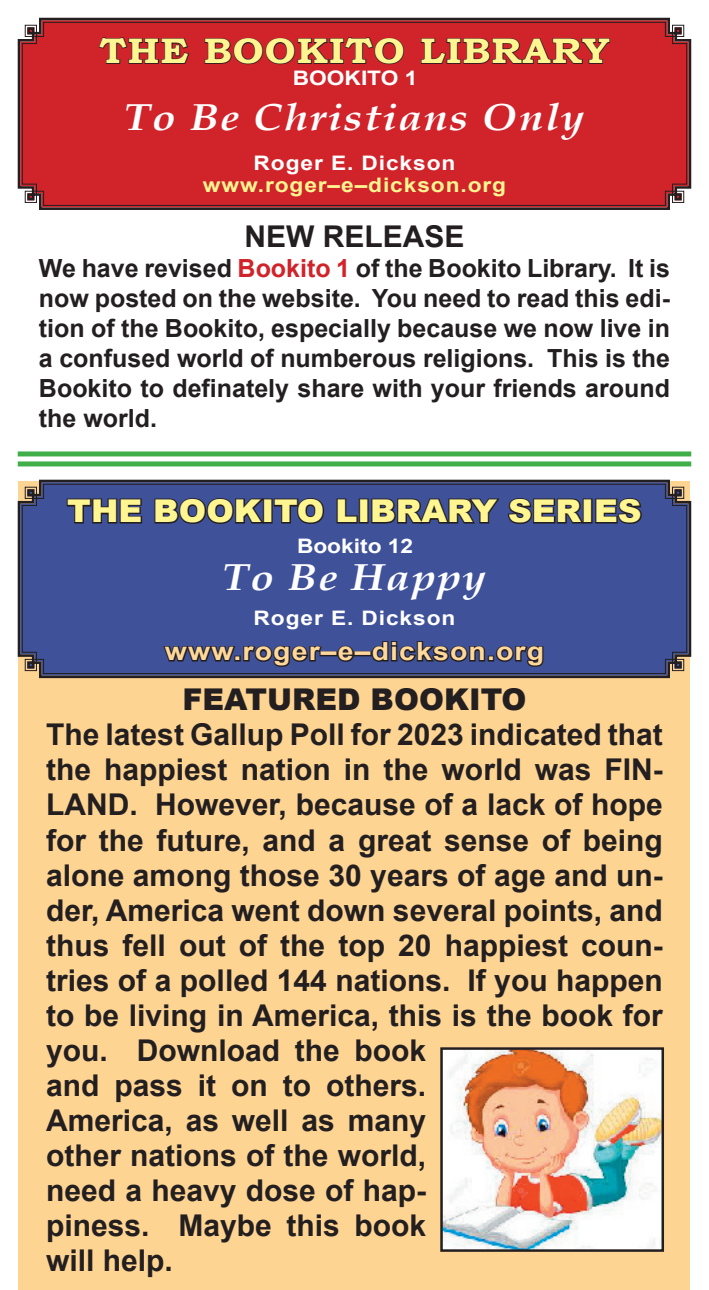
<style>
.page{position:relative;width:709px;height:1290px;background:#fff}
.page>*{position:absolute;margin:0;border:0;box-sizing:border-box;transform-origin:0 0}
.t1{font:italic 700 37.5px "Book Antiqua";letter-spacing:.04em;color:#fff;scale:1.14 1}
.t2{font:700 35.5px "Bookman Old Style";letter-spacing:.03em;color:#fff691;scale:1.09 1}
.t3{font:900 31.5px "Arial";color:#fff691;scale:1.05 1}
.t4{font:700 30px/35px "Arial";color:#231f20}
.t5{font:900 30px "Arial";color:#231f20}
.t6{font:700 25px/30px "Arial";color:#231f20;text-align:justify}
.t7{font:700 25px "Arial";letter-spacing:.04em;color:#fed79b;scale:1.14 1}
.t8{font:700 20px "Arial";letter-spacing:.04em;color:#fff;scale:1.14 1}
.t9{font:700 20px "Arial";letter-spacing:.04em;color:#fff691;scale:1.14 1}
.t10{font:700 20px "Arial";color:#fff;scale:1.14 1}
.s1{color:#d1232a}
</style>
<div class="page">
<div style="left:19px;top:481px;width:671px;height:809px;background:#fed493"></div>
<svg style="left:17px;top:479px;width:675px;height:200px;background:#666064"></svg>
<div style="left:21px;top:483px;width:666px;height:191px;background:#3f5199"></div>
<svg style="left:65px;top:497px;width:78px;height:28px;background:#333c68"></svg>
<svg style="left:153px;top:497px;width:173px;height:29px;background:#343e6b"></svg>
<svg style="left:335px;top:497px;width:24px;height:28px"></svg>
<div style="left:359px;top:498px;width:9px;height:25px;border:2px solid #231f20"></div>
<svg style="left:370px;top:496px;width:215px;height:30px;background:#343d6a"></svg>
<div style="left:582px;top:498px;width:10px;height:25px;border:2px solid #231f20"></div>
<svg style="left:594px;top:496px;width:49px;height:29px"></svg>
<svg style="left:161px;top:643px;width:162px;height:26px;background:#333d69"></svg>
<div style="left:319px;top:651px;width:19px;height:5px;border:2px solid #231f20"></div>
<svg style="left:336px;top:644px;width:20px;height:19px"></svg>
<div style="left:353px;top:651px;width:19px;height:5px;border:2px solid #231f20"></div>
<svg style="left:370px;top:640px;width:175px;height:29px;background:#343e6c"></svg>
<img style="left:443px;top:1050px;width:218px;height:199px">
<div style="left:440px;top:1047px;width:224px;height:205px;border:2px solid #231f20"></div>
<svg style="left:17px;top:17px;width:675px;height:193px;background:#7a5456"></svg>
<div style="left:21px;top:21px;width:666px;height:185px;background:#d1232a"></div>
<svg style="left:98px;top:37px;width:92px;height:28px;background:#a22127"></svg>
<svg style="left:204px;top:37px;width:201px;height:28px;background:#a62127"></svg>
<svg style="left:420px;top:37px;width:190px;height:28px;background:#a42127"></svg>
<div style="left:18px;top:451px;width:673px;height:5px;background:#40ae49"></div>
<div style="left:18px;top:461px;width:673px;height:5px;background:#40ae49"></div>
<p class="t2" style="left:100px;top:30px;width:469px">THE BOOKITO LIBRARY</p>
<p class="t1" style="left:125px;top:92px;width:405px">To Be Christians Only</p>
<p class="t10" style="left:293px;top:64px;width:111px">BOOKITO 1</p>
<p class="t8" style="left:253px;top:149px;width:178px">Roger E. Dickson</p>
<p class="t9" style="left:203px;top:171px;width:267px">www.roger–e–dickson.org</p>
<p class="t4" style="left:244px;top:219px;width:222px">NEW RELEASE</p>
<p class="t6" style="left:39px;top:253px;width:632px">We have revised <span class="s1">Bookito 1</span> of the Bookito Library. It is now posted on the website. You need to read this edi&shy;tion of the Bookito, especially because we now live in a confused world of numberous religions. This is the Bookito to definately share with your friends around the world.</p>
<p class="t3" style="left:67px;top:488px;width:548px">THE BOOKITO LIBRARY SERIES</p>
<p class="t10" style="left:297px;top:531px;width:103px">Bookito 12</p>
<p class="t1" style="left:223px;top:551px;width:232px">To Be Happy</p>
<p class="t8" style="left:253px;top:604px;width:178px">Roger E. Dickson</p>
<p class="t7" style="left:165px;top:634px;width:334px">www.roger–e–dickson.org</p>
<p class="t5" style="left:183px;top:678px;width:345px">FEATURED BOOKITO</p>
<p class="t4" style="left:46px;top:718px;width:618px">The latest Gallup Poll for 2023 indicated that the happiest nation in the world was FIN-<br>LAND. However, because of a lack of hope for the future, and a great sense of being alone among those 30 years of age and un&shy;der, America went down several points, and thus fell out of the top 20 happiest coun&shy;tries of a polled 144 nations. If you happen to be living in America, this is the book for you. Download the book<br>and pass it on to others.<br>America, as well as many<br>other nations of the world,<br>need a heavy dose of hap-<br>piness. Maybe this book<br>will help.</p>
</div>
